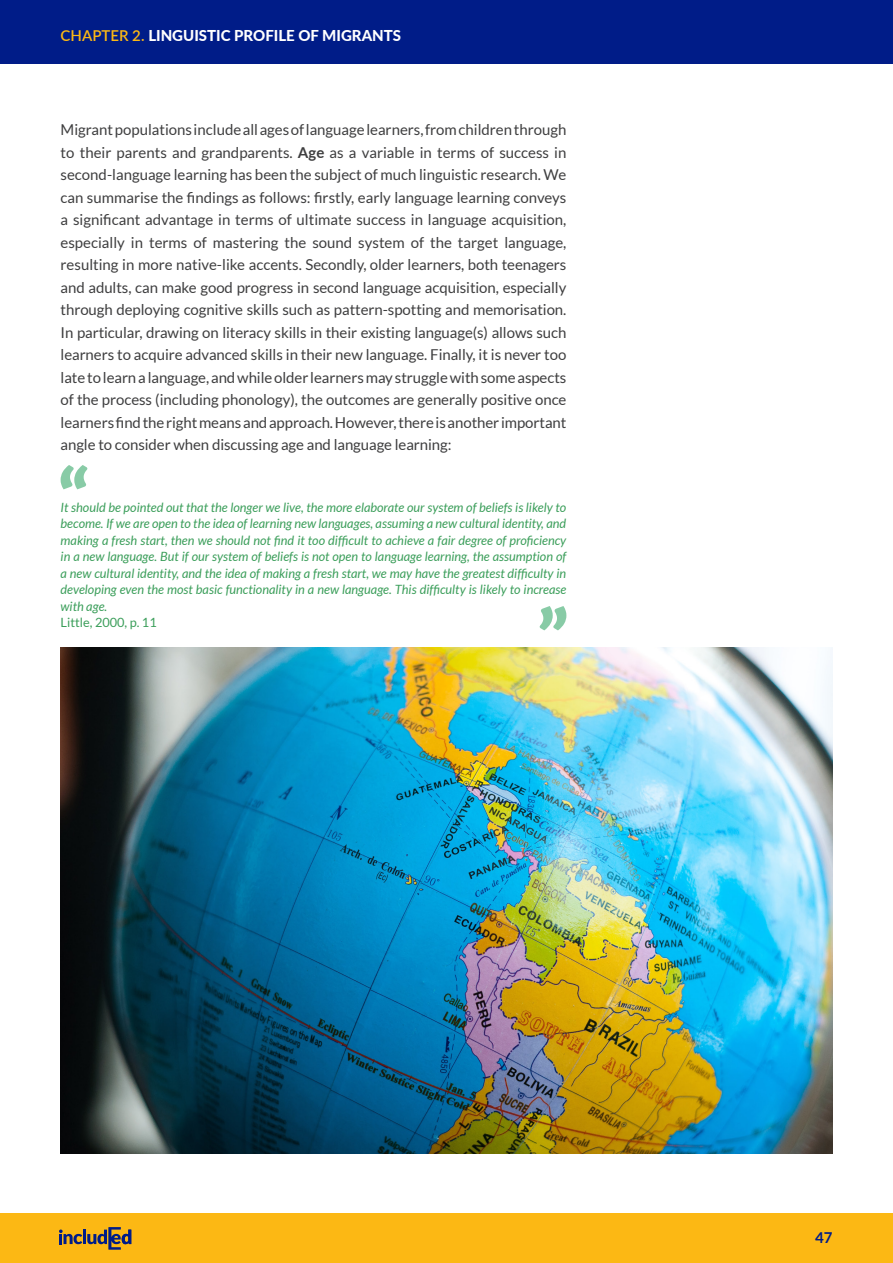
<style>
.page{position:relative;width:893px;height:1263px;background:#fff}
.page>*{position:absolute;margin:0;border:0;box-sizing:border-box;transform-origin:0 0}
.t1{font:15px/22.5px "Lato";letter-spacing:-.005em;color:#3e3e3f;text-align:justify}
.t2{font:800 15px "Lato";color:#fff}
.t3{font:700 15px "Lato";color:#001c88}
.t4{font:italic 12.75px/16.5px "Lato";color:#3b9e5a;text-align:justify}
.t5{font:12.75px "Lato";color:#3b9e5a}
.s1{font-weight:600;color:#fcb814}
.s2{font-weight:700}
</style>
<div class="page">
<div style="left:0;top:1213px;width:893px;height:50px;background:#fcb814"></div>
<svg style="left:59px;top:1227px;width:72px;height:23px"></svg>
<div style="left:0;top:0;width:893px;height:64px;background:#001c88"></div>
<svg style="left:61px;top:465px;width:26px;height:24px"></svg>
<svg style="left:540px;top:606px;width:26px;height:24px"></svg>
<img style="left:61px;top:648px;width:771px;height:505px">
<p class="t2" style="left:61px;top:24px;width:342px"><span class="s1">CHAPTER 2.</span> LINGUISTIC PROFILE OF MIGRANTS</p>
<p class="t1" style="left:61px;top:119px;width:507px">Migrant populations include all ages of language learners, from children through to their parents and grandparents. <span class="s2">Age</span> as a variable in terms of success in second-language learning has been the subject of much linguistic research. We can summarise the findings as follows: firstly, early language learning conveys a significant advantage in terms of ultimate success in language acquisition, especially in terms of mastering the sound system of the target language, resulting in more native-like accents. Secondly, older learners, both teenagers and adults, can make good progress in second language acquisition, especially through deploying cognitive skills such as pattern-spotting and memorisation.<br>In particular, drawing on literacy skills in their existing language(s) allows such learners to acquire advanced skills in their new language. Finally, it is never too late to learn a language, and while older learners may struggle with some aspects of the process (including phonology), the outcomes are generally positive once learners find the right means and approach. However, there is another important angle to consider when discussing age and language learning:</p>
<p class="t4" style="left:61px;top:499px;width:507px">It should be pointed out that the longer we live, the more elaborate our system of beliefs is likely to become. If we are open to the idea of learning new languages, assuming a new cultural identity, and making a fresh start, then we should not find it too difficult to achieve a fair degree of proficiency in a new language. But if our system of beliefs is not open to language learning, the assumption of a new cultural identity, and the idea of making a fresh start, we may have the greatest difficulty in developing even the most basic functionality in a new language. This difficulty is likely to increase with age.</p>
<p class="t5" style="left:61px;top:616px;width:98px">Little, 2000, p. 11</p>
<p class="t3" style="left:815px;top:1229px;width:19px">47</p>
</div>
